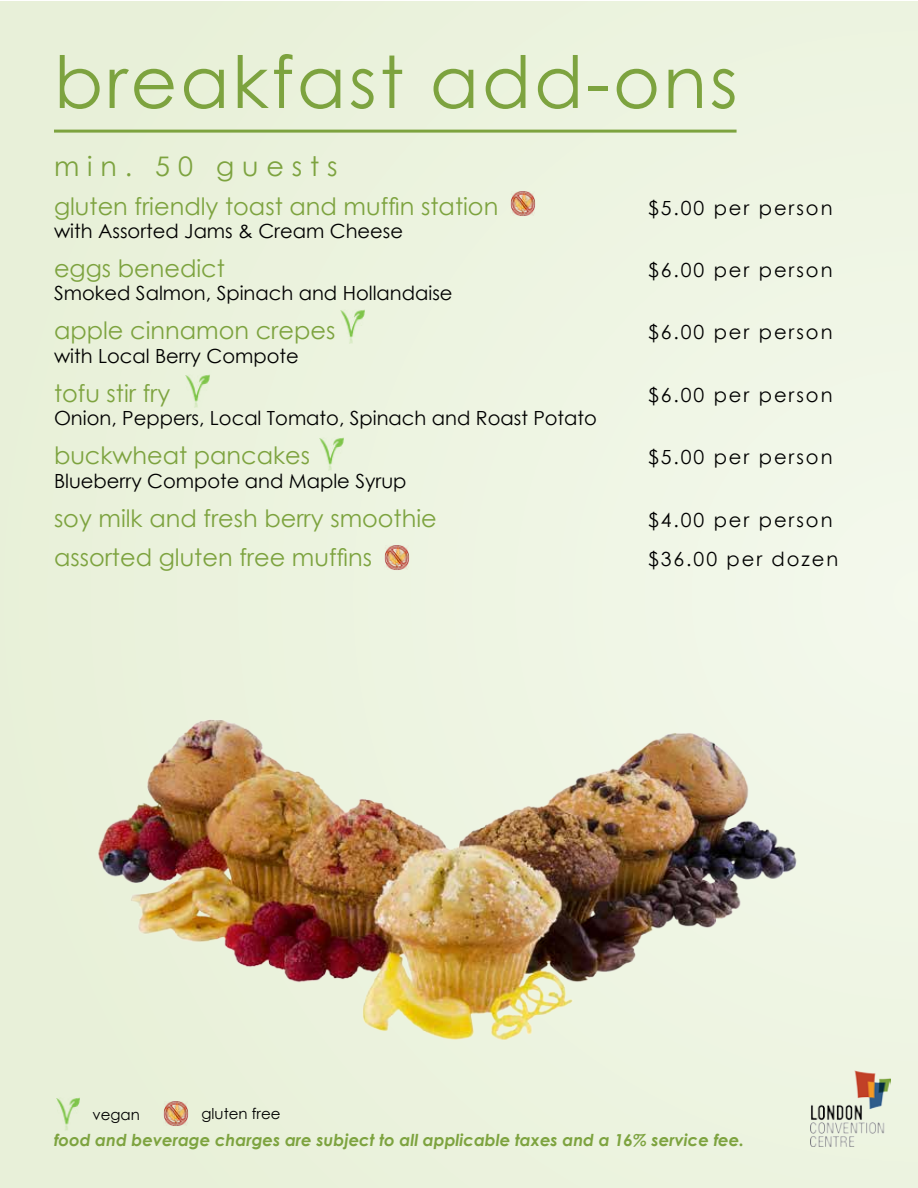
<style>
.page{position:relative;width:918px;height:1188px;background:#fff}
.page>*{position:absolute;margin:0;border:0;box-sizing:border-box;transform-origin:0 0}
.t1{font:72px "Century Gothic";letter-spacing:.04em;color:#7da33f}
.t2{font:27px "Century Gothic";letter-spacing:.29em;color:#7da33f}
.t3{font:24px "Century Gothic";color:#7da33f}
.t4{font:19.5px "Century Gothic";color:#000}
.t5{font:19.5px "Century Gothic";letter-spacing:.1em;color:#000}
.t6{font:italic 700 16.5px "Century Gothic";color:#7da33f}
.t7{font:15px "Century Gothic";color:#000}
</style>
<div class="page">
<div style="left:0;top:2px;width:918px;height:1186px;background:#ecf3e0"></div>
<img style="left:864px;top:1072px;width:27px;height:62px">
<hr style="left:54px;top:130px;width:683px;height:3px;background:#7da33f">
<img style="left:510px;top:191px;width:26px;height:25px">
<img style="left:384px;top:545px;width:26px;height:25px">
<img style="left:56px;top:720px;width:808px;height:427px">
<img style="left:340px;top:309px;width:25px;height:34px">
<img style="left:185px;top:374px;width:25px;height:34px">
<img style="left:319px;top:437px;width:25px;height:33px">
<h1 class="t1" style="left:54px;top:32px;width:685px">breakfast add-ons</h1>
<h2 class="t2" style="left:54px;top:147px;width:285px">min. 50 guests</h2>
<p class="t3" style="left:54px;top:189px;width:446px">gluten friendly toast and muffin station</p>
<p class="t5" style="left:648px;top:194px;width:186px">$5.00 per person</p>
<p class="t4" style="left:54px;top:217px;width:351px">with Assorted Jams &amp; Cream Cheese</p>
<p class="t3" style="left:54px;top:251px;width:172px">eggs benedict</p>
<p class="t5" style="left:648px;top:256px;width:186px">$6.00 per person</p>
<p class="t4" style="left:54px;top:280px;width:400px">Smoked Salmon, Spinach and Hollandaise</p>
<p class="t3" style="left:54px;top:314px;width:283px">apple cinnamon crepes</p>
<p class="t5" style="left:648px;top:319px;width:186px">$6.00 per person</p>
<p class="t4" style="left:54px;top:342px;width:246px">with Local Berry Compote</p>
<p class="t3" style="left:54px;top:376px;width:118px">tofu stir fry</p>
<p class="t5" style="left:648px;top:381px;width:186px">$6.00 per person</p>
<p class="t4" style="left:54px;top:404px;width:544px">Onion, Peppers, Local Tomato, Spinach and Roast Potato</p>
<p class="t3" style="left:54px;top:439px;width:258px">buckwheat pancakes</p>
<p class="t5" style="left:648px;top:443px;width:186px">$5.00 per person</p>
<p class="t4" style="left:54px;top:467px;width:354px">Blueberry Compote and Maple Syrup</p>
<p class="t3" style="left:54px;top:501px;width:384px">soy milk and fresh berry smoothie</p>
<p class="t5" style="left:648px;top:506px;width:186px">$4.00 per person</p>
<p class="t3" style="left:54px;top:540px;width:320px">assorted gluten free muffins</p>
<p class="t5" style="left:648px;top:545px;width:192px">$36.00 per dozen</p>
<p class="t7" style="left:92px;top:1104px;width:49px">vegan</p>
<p class="t7" style="left:202px;top:1103px;width:81px">gluten free</p>
<p class="t6" style="left:54px;top:1128px;width:692px">food and beverage charges are subject to all applicable taxes and a 16% service fee.</p>
</div>
